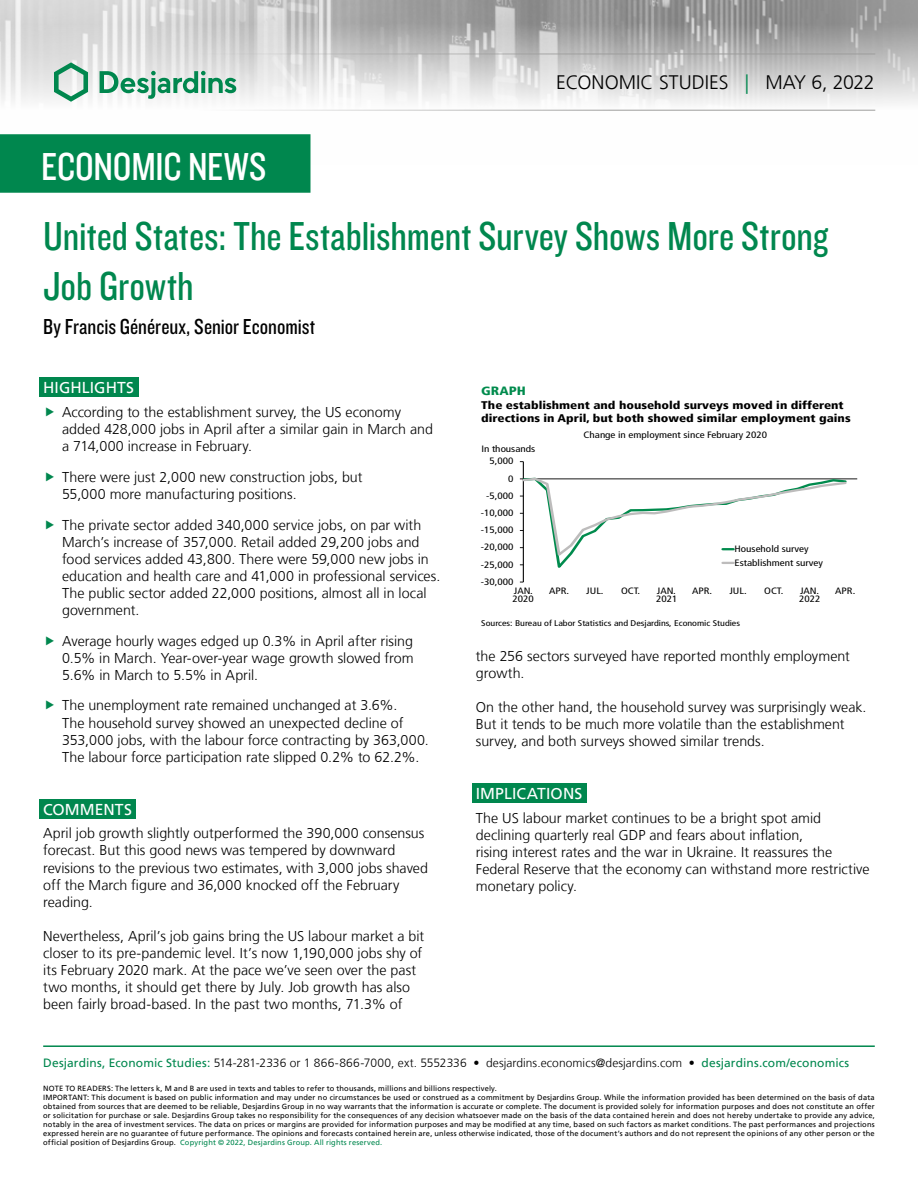
<style>
.page{position:relative;width:918px;height:1188px;background:#fff}
.page>*{position:absolute;margin:0;border:0;box-sizing:border-box;transform-origin:0 0}
.t1{font:42px/50.4px "Knockout 29 Junior Ltweight";color:#00874e}
.t2{font:40.5px "Knockout 29 Junior Ltweight";letter-spacing:-.005em;color:#fff}
.t3{font:22.5px "Knockout 29 Junior Ltweight";color:#000}
.t4{font:300 19.5px "Frutiger LT";color:#000}
.t5{font:15.75px "Frutiger LT";letter-spacing:.005em;color:#fff}
.t6{font:300 14.25px/17.1px "Frutiger LT";color:#000}
.t7{font:300 12px "Frutiger LT";letter-spacing:.005em;color:#000}
.t8{font:900 condensed 12px "Frutiger LT";color:#008b4d;scale:1.2 1}
.t9{font:900 condensed 11.1px/13.2px "Frutiger LT";color:#000;scale:1.2 1}
.t10{font:condensed 9.3px "Frutiger LT";color:#000;scale:1.2 1}
.t11{font:condensed 9.15px/13.6px "Frutiger LT";color:#000;scale:1.2 1}
.t12{font:condensed 8.25px "Frutiger LT";color:#000;scale:1.2 1}
.t13{font:7.5px/9px "Frutiger LT";letter-spacing:.02em;color:#000}
.s1{color:#00874e}
.s2{font-weight:400;color:#00874e}
</style>
<div class="page">
<img style="left:0;top:0;width:918px;height:164px">
<hr style="left:43px;top:54px;width:832px;height:1px;background:#9d9d9c">
<hr style="left:43px;top:110px;width:832px;height:1px;background:#9d9d9c">
<svg style="left:54px;top:62px;width:34px;height:40px"></svg>
<svg style="left:100px;top:71px;width:136px;height:28px"></svg>
<div style="left:0;top:135px;width:310px;height:57px;background:#00874e"></div>
<div style="left:0;top:134px;width:310px;height:59px;border:2px solid #00874e"></div>
<hr style="left:43px;top:1045px;width:832px;height:2px;background:#00874e">
<div style="left:39px;top:377px;width:99px;height:20px;background:#00874e"></div>
<div style="left:39px;top:799px;width:97px;height:20px;background:#00874e"></div>
<div style="left:472px;top:783px;width:114px;height:20px;background:#00874e"></div>
<hr style="left:523px;top:462px;width:1px;height:120px;background:#000">
<hr style="left:523px;top:479px;width:334px;height:1px;background:#000">
<svg style="left:520px;top:477px;width:328px;height:96px"></svg>
<h2 class="t2" style="left:41px;top:140px;width:227px">ECONOMIC NEWS</h2>
<h3 class="t4" style="left:556px;top:72px;width:320px">ECONOMIC STUDIES <span class="s1">|</span> MAY 6, 2022</h3>
<h1 class="t1" style="left:43px;top:209px;width:787px">United States: The Establishment Survey Shows More Strong<br>Job Growth</h1>
<h3 class="t3" style="left:43px;top:312px;width:274px">By Francis Généreux, Senior Economist</h3>
<p class="t5" style="left:43px;top:378px;width:92px">HIGHLIGHTS</p>
<p class="t6" style="left:62px;top:404px;width:372px">According to the establishment survey, the US economy added 428,000 jobs in April after a similar gain in March and a 714,000 increase in February.</p>
<p class="t6" style="left:62px;top:469px;width:302px">There were just 2,000 new construction jobs, but<br>55,000 more manufacturing positions.</p>
<p class="t6" style="left:62px;top:516px;width:380px">The private sector added 340,000 service jobs, on par with March’s increase of 357,000. Retail added 29,200 jobs and food services added 43,800. There were 59,000 new jobs in education and health care and 41,000 in professional services.<br>The public sector added 22,000 positions, almost all in local government.</p>
<p class="t6" style="left:62px;top:632px;width:353px;text-align:justify">Average hourly wages edged up 0.3% in April after rising 0.5% in March. Year-over-year wage growth slowed from 5.6% in March to 5.5% in April.</p>
<p class="t6" style="left:62px;top:697px;width:368px">The unemployment rate remained unchanged at 3.6%.<br>The household survey showed an unexpected decline of 353,000 jobs, with the labour force contracting by 363,000.<br>The labour force participation rate slipped 0.2% to 62.2%.</p>
<p class="t5" style="left:43px;top:800px;width:90px">COMMENTS</p>
<p class="t6" style="left:43px;top:825px;width:386px">April job growth slightly outperformed the 390,000 consensus forecast. But this good news was tempered by downward revisions to the previous two estimates, with 3,000 jobs shaved off the March figure and 36,000 knocked off the February reading.</p>
<p class="t6" style="left:43px;top:928px;width:383px">Nevertheless, April’s job gains bring the US labour market a bit closer to its pre-pandemic level. It’s now 1,190,000 jobs shy of its February 2020 mark. At the pace we’ve seen over the past two months, it should get there by July. Job growth has also been fairly broad-based. In the past two months, 71.3% of</p>
<p class="t8" style="left:481px;top:384px;width:39px">GRAPH</p>
<p class="t9" style="left:481px;top:398px;width:309px">The establishment and household surveys moved in different directions in April, but both showed similar employment gains</p>
<p class="t11" style="left:481px;top:442px;width:46px">In thousands</p>
<p class="t10" style="left:489px;top:456px;width:21px">5,000</p>
<p class="t10" style="left:508px;top:473px;width:6px">0</p>
<p class="t11" style="left:486px;top:489px;width:24px">-5,000</p>
<p class="t11" style="left:481px;top:506px;width:29px">-10,000</p>
<p class="t11" style="left:481px;top:523px;width:29px">-15,000</p>
<p class="t11" style="left:481px;top:540px;width:29px">-20,000</p>
<p class="t11" style="left:481px;top:558px;width:29px">-25,000</p>
<p class="t11" style="left:584px;top:428px;width:155px">Change in employment since February 2020</p>
<p class="t11" style="left:735px;top:542px;width:75px">Household survey<br>Establishment survey</p>
<p class="t11" style="left:481px;top:575px;width:29px">-30,000</p>
<p class="t11" style="left:514px;top:584px;width:17px">JAN.</p>
<p class="t11" style="left:549px;top:584px;width:18px">APR.</p>
<p class="t11" style="left:586px;top:584px;width:16px">JUL.</p>
<p class="t11" style="left:621px;top:584px;width:17px">OCT.</p>
<p class="t11" style="left:657px;top:584px;width:17px">JAN.</p>
<p class="t11" style="left:692px;top:584px;width:18px">APR.</p>
<p class="t11" style="left:729px;top:584px;width:16px">JUL.</p>
<p class="t11" style="left:764px;top:584px;width:17px">OCT.</p>
<p class="t11" style="left:800px;top:584px;width:17px">JAN.</p>
<p class="t11" style="left:835px;top:584px;width:18px">APR.</p>
<p class="t11" style="left:513px;top:592px;width:19px">2020</p>
<p class="t11" style="left:656px;top:592px;width:19px">2021</p>
<p class="t11" style="left:799px;top:592px;width:19px">2022</p>
<p class="t12" style="left:481px;top:618px;width:217px">Sources: Bureau of Labor Statistics and Desjardins, Economic Studies</p>
<p class="t6" style="left:476px;top:647px;width:376px">the 256 sectors surveyed have reported monthly employment growth.</p>
<p class="t6" style="left:476px;top:699px;width:392px">On the other hand, the household survey was surprisingly weak.<br>But it tends to be much more volatile than the establishment survey, and both surveys showed similar trends.</p>
<p class="t5" style="left:476px;top:785px;width:108px">IMPLICATIONS</p>
<p class="t6" style="left:476px;top:810px;width:395px">The US labour market continues to be a bright spot amid declining quarterly real GDP and fears about inflation,<br>rising interest rates and the war in Ukraine. It reassures the Federal Reserve that the economy can withstand more restrictive monetary policy.</p>
<p class="t7" style="left:43px;top:1056px;width:808px"><span class="s2">Desjardins, Economic Studies:</span> 514‑281‑2336 or 1 866‑866‑7000, ext. 5552336 • desjardins.economics@desjardins.com • <span class="s2">desjardins.com/economics</span></p>
<p class="t13" style="left:43px;top:1084px;width:833px">NOTE TO READERS: The letters k, M and B are used in texts and tables to refer to thousands, millions and billions respectively.<br>IMPORTANT: This document is based on public information and may under no circumstances be used or construed as a commitment by Desjardins Group. While the information provided has been determined on the basis of data obtained from sources that are deemed to be reliable, Desjardins Group in no way warrants that the information is accurate or complete. The document is provided solely for information purposes and does not constitute an offer or solicitation for purchase or sale. Desjardins Group takes no responsibility for the consequences of any decision whatsoever made on the basis of the data contained herein and does not hereby undertake to provide any advice, notably in the area of investment services. The data on prices or margins are provided for information purposes and may be modified at any time, based on such factors as market conditions. The past performances and projections expressed herein are no guarantee of future performance. The opinions and forecasts contained herein are, unless otherwise indicated, those of the document’s authors and do not represent the opinions of any other person or the official position of Desjardins Group. <span class="s1">Copyright © 2022, Desjardins Group. All rights reserved.</span></p>
</div>
